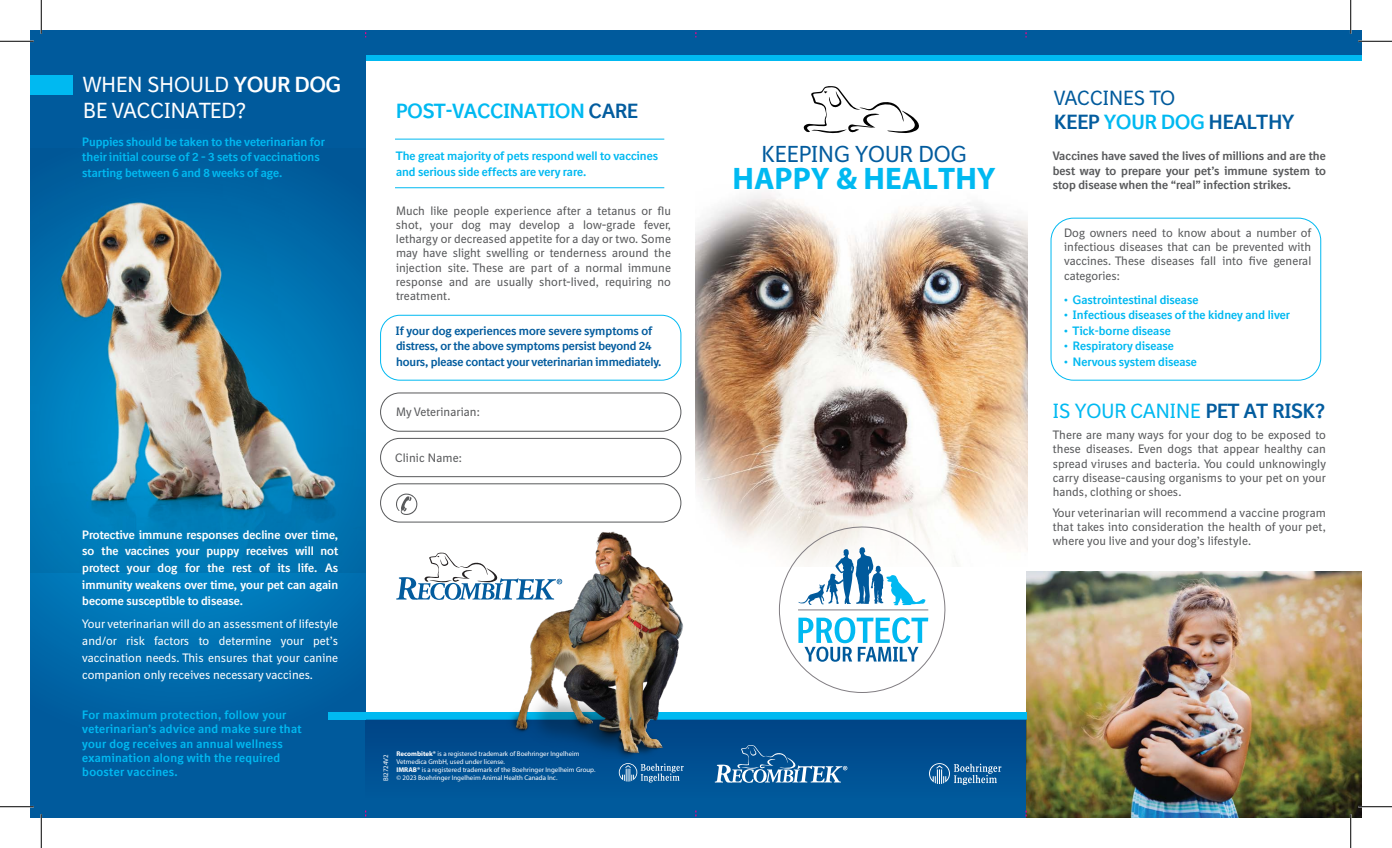
<style>
.page{position:relative;width:1392px;height:848px;background:#fff}
.page>*{position:absolute;margin:0;border:0;box-sizing:border-box;transform-origin:0 0}
.t1{font:700 31.25px "Myriad Pro";color:#00b9f1}
.t2{font:22.5px "BI Sans NEXT";color:#035c9e}
.t3{font:21.25px/25.5px "BI Sans NEXT";color:#fff}
.t4{font:700 20px/24px "BI Sans NEXT";color:#035c9e}
.t5{font:20px "BI Sans NEXT";color:#00b9f1}
.t6{font:700 20px "BI Sans NEXT";color:#00b9f1}
.t7{font:11.88px/14.2px "BI Sans NEXT";color:#58595b;text-align:justify}
.t8{font:700 11.88px/15.4px "BI Sans NEXT";color:#00b9f1}
.t9{font:700 11.88px/16.8px "BI Sans NEXT";color:#fff;text-align:justify}
.t10{font:11.88px/16.8px "BI Sans NEXT";color:#fff;text-align:justify}
.t11{font:700 11.88px/14.2px "BI Sans NEXT";letter-spacing:.02em;color:#00b9f1}
.t12{font:700 11.88px/15.4px "BI Sans NEXT";letter-spacing:-.01em;color:#035c9e}
.t13{font:700 11.88px/14.2px "BI Sans NEXT";color:#58595b;text-align:justify}
.t14{font:6.88px/8.2px "Myriad Pro";color:#fff}
.s1{font-weight:700}
.s2{color:#035c9e}
.s3{font-weight:400;color:#005a9c}
.s4{color:#00b9f1}
.s5{font-weight:700;color:#035c9e}
</style>
<div class="page">
<img style="left:695px;top:193px;width:332px;height:371px">
<div style="left:41px;top:41px;width:1320px;height:20px;background:#00b9f1"></div>
<svg style="left:30px;top:55px;width:335px;height:763px;background:#0062a4"></svg>
<img style="left:30px;top:149px;width:335px;height:424px">
<div style="left:365px;top:719px;width:661px;height:99px;background:#005a9c"></div>
<img style="left:1026px;top:571px;width:335px;height:247px">
<div style="left:30px;top:30px;width:1331px;height:25px;background:#005a9c"></div>
<div style="left:327px;top:711px;width:699px;height:8px;background:#00b9f1"></div>
<div style="left:365px;top:719px;width:661px;height:78px;background:#004e91"></div>
<svg style="left:714px;top:745px;width:133px;height:37px"></svg>
<svg style="left:396px;top:552px;width:110px;height:48px"></svg>
<svg style="left:396px;top:493px;width:21px;height:22px"></svg>
<div style="left:380px;top:392px;width:301px;height:39px;border:1px solid #58595b;border-radius:19px"></div>
<div style="left:380px;top:438px;width:301px;height:39px;border:1px solid #58595b;border-radius:19px"></div>
<div style="left:380px;top:483px;width:301px;height:39px;border:1px solid #58595b;border-radius:19px"></div>
<svg style="left:618px;top:763px;width:65px;height:19px"></svg>
<div style="left:30px;top:75px;width:43px;height:19px;background:#00b9f1"></div>
<hr style="left:395px;top:139px;width:269px;height:1px;background:#00b9f1">
<hr style="left:395px;top:187px;width:269px;height:1px;background:#00b9f1">
<div style="left:380px;top:315px;width:301px;height:65px;border:1px solid #00b9f1;border-radius:19px"></div>
<div style="left:1050px;top:218px;width:270px;height:162px;border:1px solid #00b9f1;border-radius:22px"></div>
<svg style="left:929px;top:763px;width:72px;height:22px"></svg>
<svg style="left:803px;top:86px;width:116px;height:48px"></svg>
<img style="left:506px;top:531px;width:180px;height:226px">
<svg style="left:778px;top:525px;width:169px;height:168px"></svg>
<hr style="left:0;top:40px;width:34px;height:2px;background:#fff">
<hr style="left:1357px;top:40px;width:34px;height:2px;background:#fff">
<hr style="left:0;top:805px;width:34px;height:2px;background:#fff">
<hr style="left:1357px;top:805px;width:34px;height:2px;background:#fff">
<hr style="left:40px;top:0;width:2px;height:34px;background:#fff">
<hr style="left:40px;top:814px;width:2px;height:34px;background:#fff">
<hr style="left:1349px;top:0;width:2px;height:34px;background:#fff">
<hr style="left:1349px;top:814px;width:2px;height:34px;background:#fff">
<hr style="left:0;top:41px;width:34px;height:1px;background:#000">
<hr style="left:1357px;top:41px;width:34px;height:1px;background:#000">
<hr style="left:0;top:806px;width:34px;height:1px;background:#000">
<hr style="left:1357px;top:806px;width:34px;height:1px;background:#000">
<hr style="left:41px;top:0;width:1px;height:34px;background:#000">
<hr style="left:41px;top:814px;width:1px;height:34px;background:#000">
<hr style="left:1350px;top:0;width:1px;height:34px;background:#000">
<hr style="left:1350px;top:814px;width:1px;height:34px;background:#000">
<h3 class="t3" style="left:83px;top:72px;width:259px">WHEN SHOULD <span class="s1">YOUR DOG<br></span>BE VACCINATED?</h3>
<p class="t8" style="left:82px;top:134px;width:244px">Puppies should be taken to the veterinarian for their initial course of 2 – 3 sets of vaccinations starting between 6 and 8 weeks of age.</p>
<p class="t9" style="left:82px;top:526px;width:257px">Protective immune responses decline over time, so the vaccines your puppy receives will not protect your dog for the rest of its life. As immunity weakens over time, your pet can again become susceptible to disease.</p>
<p class="t10" style="left:82px;top:615px;width:257px">Your veterinarian will do an assessment of lifestyle and/or risk factors to determine your pet’s vaccination needs. This ensures that your canine companion only receives necessary vaccines.</p>
<p class="t11" style="left:82px;top:707px;width:221px">For maximum protection, follow your veterinarian’s advice and make sure that your dog receives an annual wellness examination along with the required booster vaccines.</p>
<h3 class="t6" style="left:396px;top:99px;width:244px">POST-VACCINATION <span class="s2">CARE</span></h3>
<p class="t8" style="left:396px;top:148px;width:263px">The great majority of pets respond well to vaccines and serious side effects are very rare.</p>
<p class="t7" style="left:396px;top:203px;width:276px">Much like people experience after a tetanus or flu shot, your dog may develop a low-grade fever, lethargy or decreased appetite for a day or two. Some may have slight swelling or tenderness around the injection site. These are part of a normal immune response and are usually short-lived, requiring no treatment.</p>
<p class="t12" style="left:396px;top:323px;width:267px">If your dog experiences more severe symptoms of distress, or the above symptoms persist beyond 24 hours, please contact your veterinarian immediately.</p>
<p class="t7" style="left:396px;top:404px;width:85px">My Veterinarian:</p>
<p class="t7" style="left:395px;top:450px;width:68px">Clinic Name:</p>
<p class="t14" style="left:381px;top:781px;width:28px;rotate:-90deg">BI2724V2</p>
<p class="t14" style="left:396px;top:749px;width:200px"><span class="s1">Recombitek®</span> is a registered trademark of Boehringer Ingelheim Vetmedica GmbH, used under license.<br><span class="s1">IMRAB®</span> is a registered trademark of the Boehringer Ingelheim Group. © 2023 Boehringer Ingelheim Animal Health Canada Inc.</p>
<h2 class="t2" style="left:761px;top:141px;width:207px">KEEPING YOUR DOG</h2>
<h1 class="t1" style="left:732px;top:158px;width:265px">HAPPY &amp; HEALTHY</h1>
<h3 class="t4" style="left:1053px;top:86px;width:242px"><span class="s3">VACCINES TO<br></span>KEEP <span class="s4">YOUR DOG</span> HEALTHY</h3>
<p class="t13" style="left:1052px;top:149px;width:274px">Vaccines have saved the lives of millions and are the best way to prepare your pet’s immune system to stop disease when the “real” infection strikes.</p>
<p class="t7" style="left:1063px;top:225px;width:249px">Dog owners need to know about a number of infectious diseases that can be prevented with vaccines. These diseases fall into five general categories:</p>
<p class="t8" style="left:1063px;top:292px;width:136px">• Gastrointestinal disease</p>
<p class="t8" style="left:1063px;top:307px;width:227px">• Infectious diseases of the kidney and liver</p>
<p class="t8" style="left:1063px;top:323px;width:108px">• Tick-borne disease</p>
<p class="t8" style="left:1063px;top:338px;width:111px">• Respiratory disease</p>
<p class="t8" style="left:1063px;top:353px;width:134px">• Nervous system disease</p>
<h3 class="t5" style="left:1052px;top:400px;width:273px">IS YOUR CANINE <span class="s5">PET AT RISK?</span></h3>
<p class="t7" style="left:1052px;top:428px;width:274px">There are many ways for your dog to be exposed to these diseases. Even dogs that appear healthy can spread viruses and bacteria. You could unknowingly carry disease-causing organisms to your pet on your hands, clothing or shoes.</p>
<p class="t7" style="left:1052px;top:505px;width:274px">Your veterinarian will recommend a vaccine program that takes into consideration the health of your pet, where you live and your dog’s lifestyle.</p>
</div>
